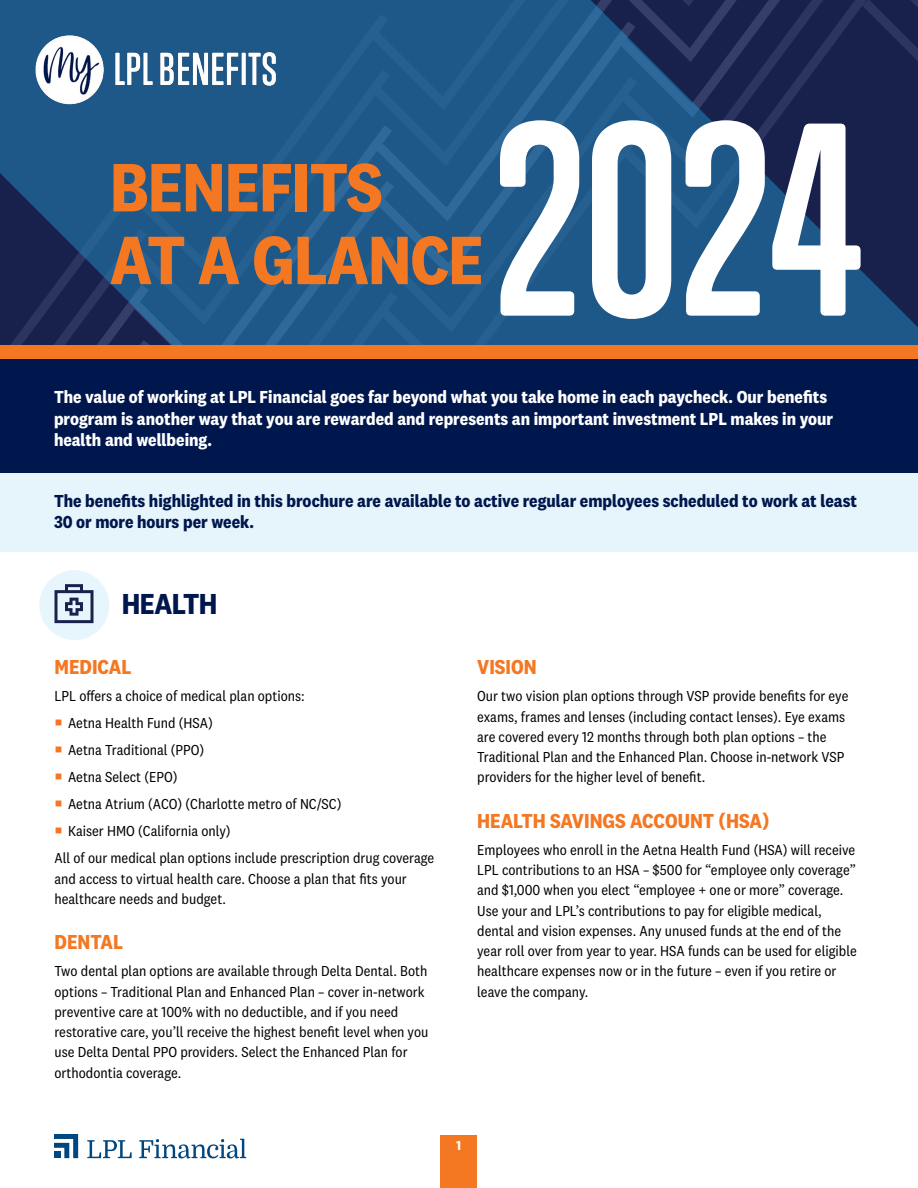
<style>
.page{position:relative;width:918px;height:1188px;background:#fff}
.page>*{position:absolute;margin:0;border:0;box-sizing:border-box;transform-origin:0 0}
.t1{font:700 70.95px/72.8px "National 2 Narrow";letter-spacing:-.015em;color:#f47722}
.t2{font:700 30px "National 2 Narrow";letter-spacing:-.015em;color:#00174d}
.t3{font:700 21px "National 2 Narrow";color:#f47722}
.t4{font:700 18px/21.6px "National 2 Narrow";color:#fff}
.t5{font:700 18px/21.6px "National 2 Narrow";color:#00174d}
.t6{font:15px/20.2px "National 2 Narrow";color:#000}
.t7{font:700 13.5px "National 2 Narrow";color:#fff}
.s1{color:#f47722}
</style>
<div class="page">
<div style="left:0;top:473px;width:918px;height:78px;background:#e6f5fb"></div>
<div style="left:0;top:359px;width:918px;height:114px;background:#00174d"></div>
<svg style="left:54px;top:1134px;width:24px;height:24px"></svg>
<svg style="left:87px;top:1140px;width:45px;height:18px"></svg>
<svg style="left:139px;top:1139px;width:107px;height:19px"></svg>
<div style="left:440px;top:1136px;width:37px;height:52px;background:#f47722"></div>
<div style="left:0;top:345px;width:918px;height:14px;background:#f47722"></div>
<div style="left:39px;top:570px;width:70px;height:70px;background:#e7f5fd;border-radius:50%"></div>
<svg style="left:55px;top:584px;width:39px;height:39px"></svg>
<svg style="left:0;top:0;width:918px;height:345px;background:#3b648e"></svg>
<h1 class="t1" style="left:110px;top:150px;width:375px">BENEFITS<br>AT A GLANCE</h1>
<p class="t4" style="left:54px;top:386px;width:781px">The value of working at LPL Financial goes far beyond what you take home in each paycheck. Our benefits program is another way that you are rewarded and represents an important investment LPL makes in your health and wellbeing.</p>
<p class="t5" style="left:54px;top:490px;width:805px">The benefits highlighted in this brochure are available to active regular employees scheduled to work at least<br>30 or more hours per week.</p>
<h2 class="t2" style="left:122px;top:586px;width:97px">HEALTH</h2>
<h3 class="t3" style="left:55px;top:655px;width:78px">MEDICAL</h3>
<p class="t6" style="left:55px;top:686px;width:252px">LPL offers a choice of medical plan options:</p>
<p class="t6" style="left:55px;top:713px;width:160px"><span class="s1">○</span> Aetna Health Fund (HSA)</p>
<p class="t6" style="left:55px;top:740px;width:151px"><span class="s1">○</span> Aetna Traditional (PPO)</p>
<p class="t6" style="left:55px;top:767px;width:125px"><span class="s1">○</span> Aetna Select (EPO)</p>
<p class="t6" style="left:55px;top:794px;width:288px"><span class="s1">○</span> Aetna Atrium (ACO) (Charlotte metro of NC/SC)</p>
<p class="t6" style="left:55px;top:818px;width:381px;line-height:27px"><span class="s1">○</span> Kaiser HMO (California only)<br>All of our medical plan options include prescription drug coverage</p>
<p class="t6" style="left:55px;top:868px;width:354px">and access to virtual health care. Choose a plan that fits your healthcare needs and budget.</p>
<h3 class="t3" style="left:55px;top:930px;width:70px">DENTAL</h3>
<p class="t6" style="left:55px;top:961px;width:375px">Two dental plan options are available through Delta Dental. Both options – Traditional Plan and Enhanced Plan – cover in-network preventive care at 100% with no deductible, and if you need restorative care, you’ll receive the highest benefit level when you use Delta Dental PPO providers. Select the Enhanced Plan for orthodontia coverage.</p>
<h3 class="t3" style="left:477px;top:655px;width:61px">VISION</h3>
<p class="t6" style="left:477px;top:686px;width:373px">Our two vision plan options through VSP provide benefits for eye exams, frames and lenses (including contact lenses). Eye exams are covered every 12 months through both plan options – the Traditional Plan and the Enhanced Plan. Choose in-network VSP providers for the higher level of benefit.</p>
<h3 class="t3" style="left:477px;top:808px;width:294px">HEALTH SAVINGS ACCOUNT (HSA)</h3>
<p class="t6" style="left:477px;top:840px;width:381px">Employees who enroll in the Aetna Health Fund (HSA) will receive LPL contributions to an HSA – $500 for “employee only coverage” and $1,000 when you elect “employee + one or more” coverage.<br>Use your and LPL’s contributions to pay for eligible medical, dental and vision expenses. Any unused funds at the end of the year roll over from year to year. HSA funds can be used for eligible healthcare expenses now or in the future – even if you retire or leave the company.</p>
<p class="t7" style="left:456px;top:1138px;width:6px">1</p>
</div>
